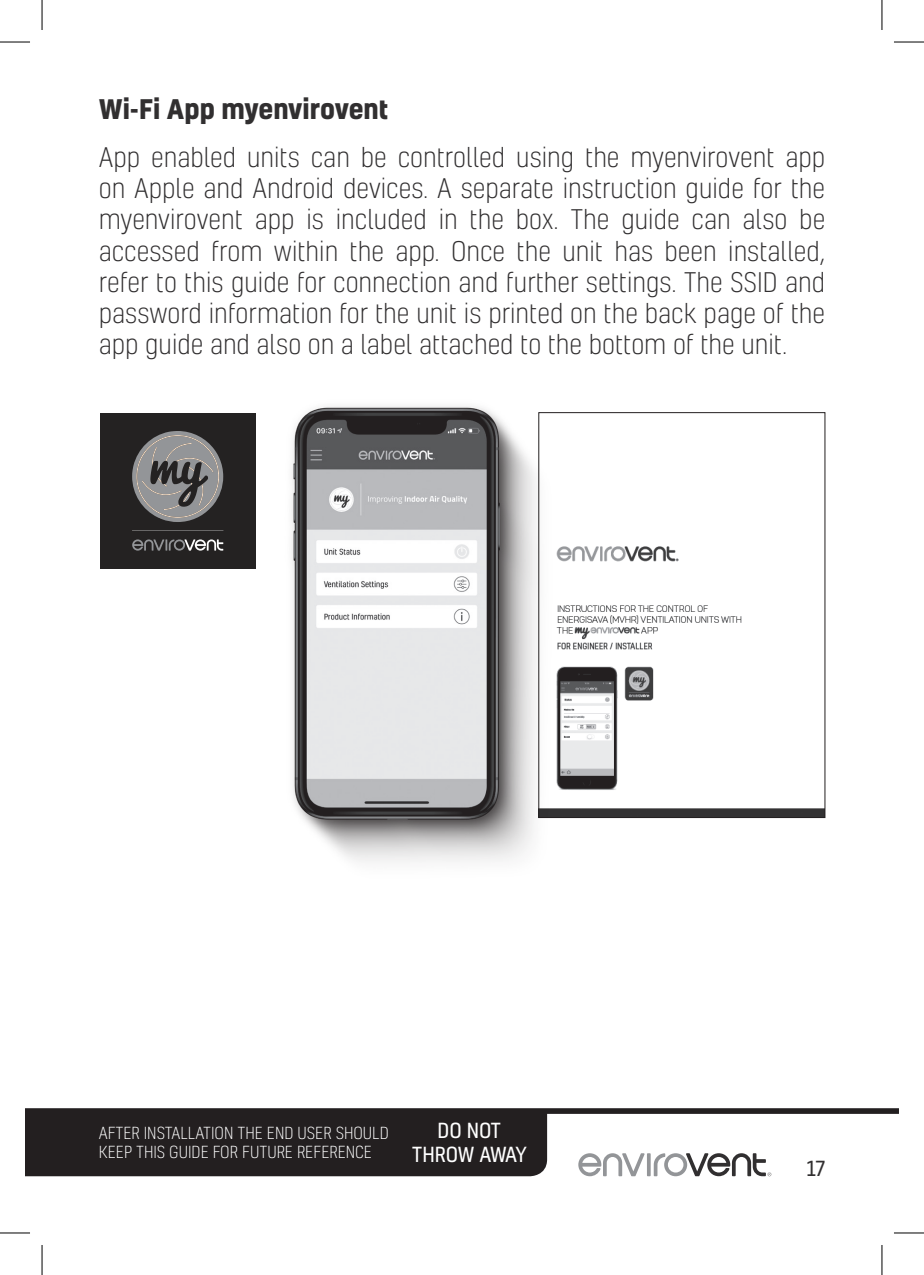
<style>
.page{position:relative;width:924px;height:1275px;background:#fff}
.page>*{position:absolute;margin:0;border:0;box-sizing:border-box;transform-origin:0 0}
.t1{font:300 26px/31.2px "Kelson";color:#312f30;text-align:justify}
.t2{font:700 26px "Kelson";color:#312f30}
.t3{font:20px/24px "Kelson";letter-spacing:-.01em;color:#fff;text-align:center}
.t4{font:20px "Kelson";color:#312f30}
.t5{font:300 16px/19.2px "Kelson";color:#fff}
</style>
<div class="page">
<svg style="left:25px;top:1108px;width:873px;height:68px;fill:#231f20"></svg>
<svg style="left:578px;top:1153px;width:193px;height:23px"></svg>
<img style="left:561px;top:546px;width:261px;height:270px">
<div style="left:100px;top:413px;width:155px;height:155px;background:#242222"></div>
<svg style="left:132px;top:539px;width:91px;height:11px"></svg>
<svg style="left:132px;top:431px;width:91px;height:91px"></svg>
<svg style="left:132px;top:530px;width:91px;height:1px"></svg>
<img style="left:255px;top:406px;width:306px;height:456px">
<hr style="left:0;top:42px;width:30px;height:1px;background:#000">
<hr style="left:893px;top:42px;width:30px;height:1px;background:#000">
<hr style="left:0;top:1232px;width:30px;height:1px;background:#000">
<hr style="left:893px;top:1232px;width:30px;height:1px;background:#000">
<hr style="left:42px;top:0;width:1px;height:30px;background:#000">
<hr style="left:42px;top:1245px;width:1px;height:30px;background:#000">
<hr style="left:881px;top:0;width:1px;height:30px;background:#000">
<hr style="left:881px;top:1245px;width:1px;height:30px;background:#000">
<p class="t2" style="left:99px;top:90px;width:291px">Wi-Fi App myenvirovent</p>
<p class="t1" style="left:99px;top:141px;width:727px">App enabled units can be controlled using the myenvirovent app on Apple and Android devices. A separate instruction guide for the myenvirovent app is included in the box. The guide can also be accessed from within the app. Once the unit has been installed, refer to this guide for connection and further settings. The SSID and password information for the unit is printed on the back page of the app guide and also on a label attached to the bottom of the unit.</p>
<p class="t5" style="left:99px;top:1123px;width:291px">AFTER INSTALLATION THE END USER SHOULD<br>KEEP THIS GUIDE FOR FUTURE REFERENCE</p>
<p class="t3" style="left:411px;top:1118px;width:117px">DO NOT<br>THROW AWAY</p>
<p class="t4" style="left:806px;top:1155px;width:20px">17</p>
</div>
